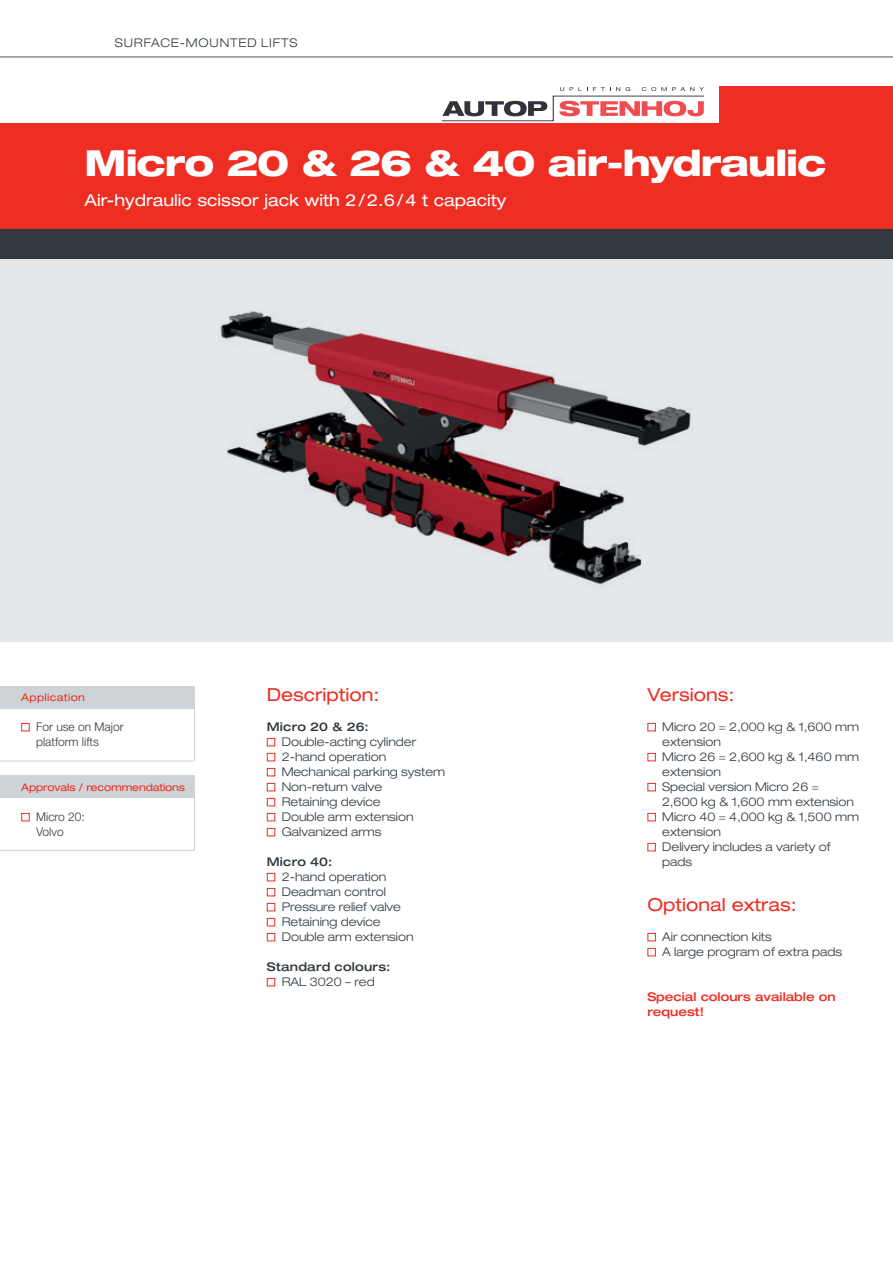
<style>
.page{position:relative;width:893px;height:1263px;background:#fff}
.page>*{position:absolute;margin:0;border:0;box-sizing:border-box;transform-origin:0 0}
.Headline_Weiß{font:800 expanded 36px "Helvetica Neue LT Pro";letter-spacing:-.03em;color:#fff}
.Headline_Fließtxt_ro{font:expanded 18px "Helvetica Neue LT Pro";color:#ee2e22}
.Subheadline_weiß_201{font:expanded 16.5px "Helvetica Neue LT Pro";color:#fff}
.Fließtext_2017{font:300 expanded 12px/15px "Helvetica Neue LT Pro";color:#313940}
.Text_Kasten_2017{font:300 12px/15px "Helvetica Neue LT Pro";color:#313940}
.Subline_Fließtext_20{font:500 expanded 12px "Helvetica Neue LT Pro";letter-spacing:.015em;color:#313940}
.Fließtext_rot_fett_2{font:500 expanded 12px/15px "Helvetica Neue LT Pro";color:#ee2e22}
.Fließtext_2017-2{font:300 expanded 12px "Helvetica Neue LT Pro";letter-spacing:.07em;color:#313940}
.Headline_Kasten_rot{font:expanded 10.5px "Helvetica Neue LT Pro";letter-spacing:-.01em;color:#ee2e22}
.Headline_Kasten_rot-2{font:expanded 10.5px "Helvetica Neue LT Pro";letter-spacing:.03em;color:#ee2e22}
</style>
<div class="page">
<svg style="left:0;top:56px;width:893px;height:1px"></svg>
<div style="left:0;top:259px;width:893px;height:382px;background:#e5e8eb"></div>
<img style="left:201px;top:311px;width:504px;height:331px">
<div style="left:0;top:154px;width:893px;height:105px;background:#313940"></div>
<div style="left:719px;top:86px;width:174px;height:105px;background:#ee2e22"></div>
<svg style="left:0;top:709px;width:195px;height:52px"></svg>
<div style="left:0;top:686px;width:195px;height:23px;background:#ced3d7"></div>
<div style="left:21px;top:723px;width:9px;height:8px;border:1px solid #ee2e22"></div>
<div style="left:267px;top:738px;width:8px;height:8px;border:1px solid #ee2e22"></div>
<div style="left:267px;top:753px;width:8px;height:8px;border:1px solid #ee2e22"></div>
<div style="left:267px;top:768px;width:8px;height:8px;border:1px solid #ee2e22"></div>
<div style="left:267px;top:783px;width:8px;height:8px;border:1px solid #ee2e22"></div>
<div style="left:267px;top:798px;width:8px;height:8px;border:1px solid #ee2e22"></div>
<div style="left:267px;top:813px;width:8px;height:8px;border:1px solid #ee2e22"></div>
<div style="left:267px;top:828px;width:8px;height:8px;border:1px solid #ee2e22"></div>
<div style="left:267px;top:873px;width:8px;height:8px;border:1px solid #ee2e22"></div>
<div style="left:267px;top:888px;width:8px;height:8px;border:1px solid #ee2e22"></div>
<div style="left:267px;top:903px;width:8px;height:8px;border:1px solid #ee2e22"></div>
<div style="left:267px;top:918px;width:8px;height:8px;border:1px solid #ee2e22"></div>
<div style="left:267px;top:933px;width:8px;height:8px;border:1px solid #ee2e22"></div>
<div style="left:267px;top:978px;width:8px;height:8px;border:1px solid #ee2e22"></div>
<div style="left:647px;top:723px;width:9px;height:8px;border:1px solid #ee2e22"></div>
<div style="left:647px;top:753px;width:9px;height:8px;border:1px solid #ee2e22"></div>
<div style="left:647px;top:783px;width:9px;height:8px;border:1px solid #ee2e22"></div>
<div style="left:647px;top:813px;width:9px;height:8px;border:1px solid #ee2e22"></div>
<div style="left:647px;top:843px;width:9px;height:8px;border:1px solid #ee2e22"></div>
<div style="left:647px;top:933px;width:9px;height:8px;border:1px solid #ee2e22"></div>
<div style="left:647px;top:948px;width:9px;height:8px;border:1px solid #ee2e22"></div>
<div style="left:0;top:124px;width:893px;height:105px;background:#ee2e22"></div>
<svg style="left:0;top:798px;width:195px;height:53px"></svg>
<div style="left:0;top:776px;width:195px;height:22px;background:#ced3d7"></div>
<div style="left:21px;top:813px;width:9px;height:8px;border:1px solid #ee2e22"></div>
<svg style="left:441px;top:87px;width:264px;height:35px"></svg>
<p class="Fließtext_2017-2" style="left:115px;top:35px;width:184px">SURFACE-MOUNTED LIFTS</p>
<p class="Headline_Weiß" style="left:85px;top:140px;width:743px">Micro 20 &amp; 26 &amp; 40 air-hydraulic</p>
<p class="Subheadline_weiß_201" style="left:85px;top:191px;width:423px">Air-hydraulic scissor jack with 2/2.6/4 t capacity</p>
<p class="Headline_Kasten_rot-2" style="left:21px;top:691px;width:65px">Application</p>
<p class="Text_Kasten_2017" style="left:36px;top:719px;width:89px">For use on Major platform lifts</p>
<p class="Headline_Kasten_rot" style="left:21px;top:781px;width:165px">Approvals / recommendations</p>
<p class="Text_Kasten_2017" style="left:36px;top:809px;width:50px">Micro 20:</p>
<p class="Text_Kasten_2017" style="left:36px;top:824px;width:29px">Volvo</p>
<p class="Headline_Fließtxt_ro" style="left:267px;top:685px;width:114px">Description:</p>
<p class="Subline_Fließtext_20" style="left:267px;top:720px;width:103px">Micro 20 &amp; 26:</p>
<p class="Fließtext_2017" style="left:282px;top:734px;width:136px">Double-acting cylinder</p>
<p class="Fließtext_2017" style="left:282px;top:749px;width:106px">2-hand operation</p>
<p class="Fließtext_2017" style="left:282px;top:764px;width:165px">Mechanical parking system</p>
<p class="Fließtext_2017" style="left:282px;top:779px;width:102px">Non-return valve</p>
<p class="Fließtext_2017" style="left:282px;top:794px;width:100px">Retaining device</p>
<p class="Fließtext_2017" style="left:282px;top:809px;width:134px">Double arm extension</p>
<p class="Fließtext_2017" style="left:282px;top:824px;width:101px">Galvanized arms</p>
<p class="Subline_Fließtext_20" style="left:267px;top:855px;width:67px">Micro 40:</p>
<p class="Fließtext_2017" style="left:282px;top:869px;width:106px">2-hand operation</p>
<p class="Fließtext_2017" style="left:282px;top:884px;width:106px">Deadman control</p>
<p class="Fließtext_2017" style="left:282px;top:899px;width:121px">Pressure relief valve</p>
<p class="Fließtext_2017" style="left:282px;top:914px;width:100px">Retaining device</p>
<p class="Fließtext_2017" style="left:282px;top:929px;width:134px">Double arm extension</p>
<p class="Subline_Fließtext_20" style="left:267px;top:960px;width:125px">Standard colours:</p>
<p class="Fließtext_2017" style="left:282px;top:974px;width:94px">RAL 3020 – red</p>
<p class="Headline_Fließtxt_ro" style="left:647px;top:685px;width:89px">Versions:</p>
<p class="Fließtext_2017" style="left:662px;top:719px;width:198px">Micro 20 = 2,000 kg &amp; 1,600 mm extension</p>
<p class="Fließtext_2017" style="left:662px;top:749px;width:198px">Micro 26 = 2,600 kg &amp; 1,460 mm extension</p>
<p class="Fließtext_2017" style="left:662px;top:779px;width:193px">Special version Micro 26 =<br>2,600 kg &amp; 1,600 mm extension</p>
<p class="Fließtext_2017" style="left:662px;top:809px;width:198px">Micro 40 = 4,000 kg &amp; 1,500 mm extension</p>
<p class="Fließtext_2017" style="left:662px;top:839px;width:170px">Delivery includes a variety of pads</p>
<p class="Headline_Fließtxt_ro" style="left:647px;top:895px;width:151px">Optional extras:</p>
<p class="Fließtext_2017" style="left:662px;top:929px;width:111px">Air connection kits</p>
<p class="Fließtext_2017" style="left:662px;top:944px;width:181px">A large program of extra pads</p>
<p class="Fließtext_rot_fett_2" style="left:647px;top:989px;width:190px">Special colours available on request!</p>
</div>
